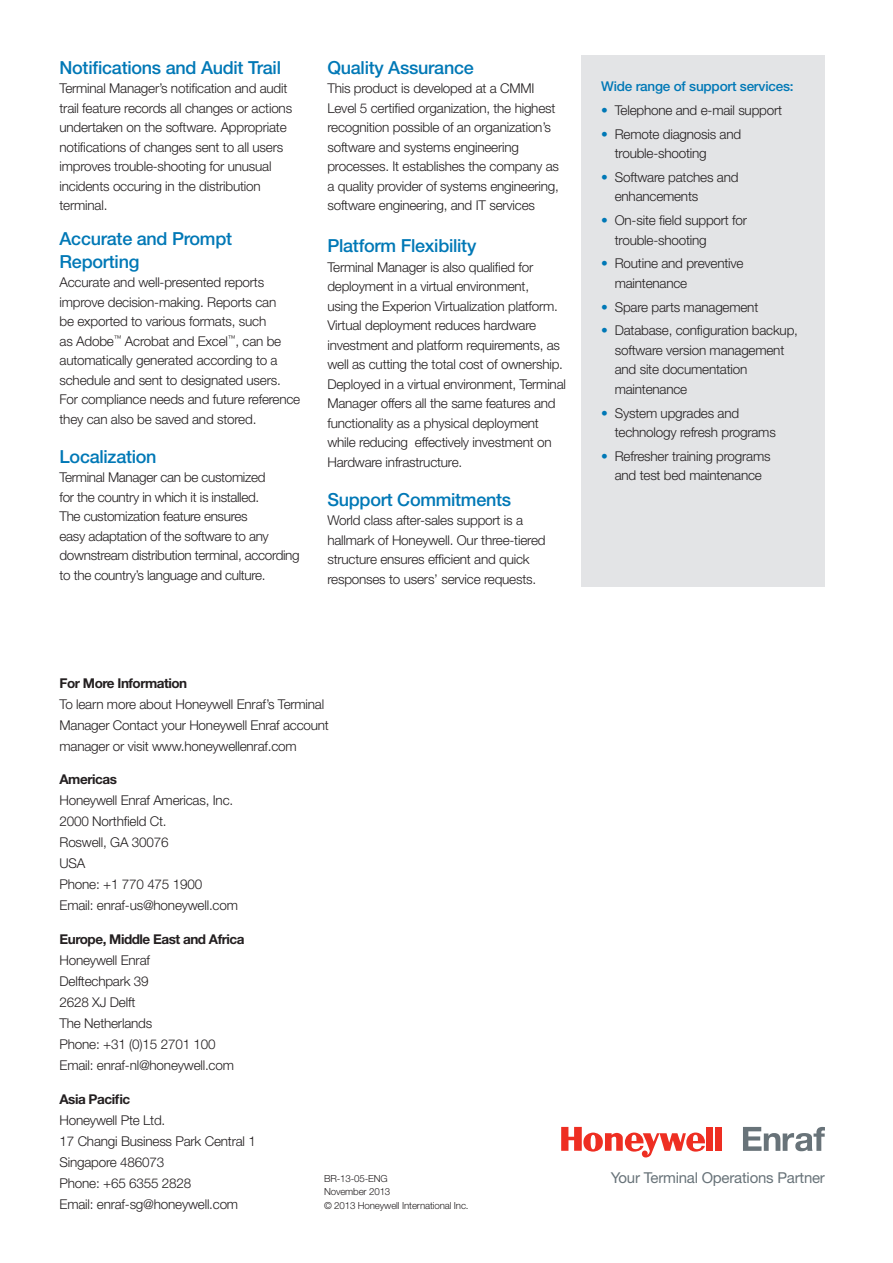
<style>
.page{position:relative;width:893px;height:1263px;background:#fff}
.page>*{position:absolute;margin:0;border:0;box-sizing:border-box;transform-origin:0 0}
.t1{font:500 18px/22.5px "Helvetica Neue";letter-spacing:-.015em;color:#0078b6}
.t2{font:15px "Helvetica Neue";letter-spacing:-.015em;color:#687379}
.t3{font:300 13.5px/19.5px "Helvetica Neue";letter-spacing:-.015em;color:#231f20}
.t4{font:700 13.5px "Helvetica Neue";letter-spacing:-.035em;color:#231f20}
.t5{font:500 13.5px "Helvetica Neue";letter-spacing:-.015em;color:#0078b6}
.t6{font:300 9.75px "Helvetica Neue";letter-spacing:-.015em;color:#231f20}
.s1{color:#0078b6}
</style>
<div class="page">
<div style="left:581px;top:55px;width:244px;height:532px;background:#e3e4e6"></div>
<div style="left:706px;top:1127px;width:7px;height:24px;background:#ee2e22"></div>
<div style="left:716px;top:1127px;width:6px;height:24px;background:#ee2e22"></div>
<svg style="left:561px;top:1127px;width:144px;height:30px"></svg>
<svg style="left:743px;top:1127px;width:82px;height:24px"></svg>
<p class="t1" style="left:60px;top:56px;width:223px">Notifications and Audit Trail</p>
<p class="t3" style="left:60px;top:78px;width:234px">Terminal Manager’s notification and audit trail feature records all changes or actions undertaken on the software. Appropriate notifications of changes sent to all users improves trouble-shooting for unusual incidents occuring in the distribution terminal.</p>
<p class="t1" style="left:60px;top:227px;width:174px">Accurate and Prompt<br>Reporting</p>
<p class="t3" style="left:60px;top:272px;width:242px">Accurate and well-presented reports improve decision-making. Reports can<br>be exported to various formats, such<br>as Adobe<sup>™</sup> Acrobat and Excel<sup>™</sup>, can be automatically generated according to a schedule and sent to designated users.<br>For compliance needs and future reference they can also be saved and stored.</p>
<p class="t1" style="left:60px;top:445px;width:99px">Localization</p>
<p class="t3" style="left:60px;top:467px;width:242px">Terminal Manager can be customized<br>for the country in which it is installed.<br>The customization feature ensures<br>easy adaptation of the software to any downstream distribution terminal, according to the country’s language and culture.</p>
<p class="t1" style="left:327px;top:56px;width:148px">Quality Assurance</p>
<p class="t3" style="left:327px;top:78px;width:233px">This product is developed at a CMMI Level 5 certified organization, the highest recognition possible of an organization’s software and systems engineering processes. It establishes the company as a quality provider of systems engineering, software engineering, and IT services</p>
<p class="t1" style="left:327px;top:234px;width:150px">Platform Flexibility</p>
<p class="t3" style="left:327px;top:257px;width:240px">Terminal Manager is also qualified for deployment in a virtual environment,<br>using the Experion Virtualization platform.<br>Virtual deployment reduces hardware investment and platform requirements, as well as cutting the total cost of ownership.<br>Deployed in a virtual environment, Terminal Manager offers all the same features and functionality as a physical deployment while reducing effectively investment on Hardware infrastructure.</p>
<p class="t1" style="left:327px;top:488px;width:185px">Support Commitments</p>
<p class="t3" style="left:327px;top:510px;width:220px">World class after-sales support is a hallmark of Honeywell. Our three-tiered structure ensures efficient and quick responses to users’ service requests.</p>
<p class="t5" style="left:601px;top:78px;width:194px">Wide range of support services:</p>
<p class="t3" style="left:601px;top:100px;width:182px"><span class="s1">•</span> Telephone and e-mail support</p>
<p class="t3" style="left:615px;top:124px;width:128px;text-indent:-14px"><span class="s1">•</span> Remote diagnosis and trouble-shooting</p>
<p class="t3" style="left:615px;top:167px;width:125px;text-indent:-14px"><span class="s1">•</span> Software patches and enhancements</p>
<p class="t3" style="left:615px;top:210px;width:134px;text-indent:-14px"><span class="s1">•</span> On-site field support for trouble-shooting</p>
<p class="t3" style="left:615px;top:253px;width:130px;text-indent:-14px"><span class="s1">•</span> Routine and preventive maintenance</p>
<p class="t3" style="left:601px;top:297px;width:159px"><span class="s1">•</span> Spare parts management</p>
<p class="t3" style="left:615px;top:320px;width:185px;text-indent:-14px"><span class="s1">•</span> Database, configuration backup, software version management and site documentation maintenance</p>
<p class="t3" style="left:615px;top:403px;width:163px;text-indent:-14px"><span class="s1">•</span> System upgrades and technology refresh programs</p>
<p class="t3" style="left:601px;top:446px;width:171px;text-align:center"><span class="s1">•</span> Refresher training programs and test bed maintenance</p>
<p class="t4" style="left:60px;top:674px;width:129px">For More Information</p>
<p class="t3" style="left:60px;top:693px;width:271px;line-height:21px">To learn more about Honeywell Enraf’s Terminal<br>Manager Contact your Honeywell Enraf account manager or visit www.honeywellenraf.com</p>
<p class="t4" style="left:60px;top:771px;width:59px">Americas</p>
<p class="t3" style="left:60px;top:790px;width:175px">Honeywell Enraf Americas, Inc.</p>
<p class="t3" style="left:60px;top:811px;width:109px">2000 Northfield Ct.</p>
<p class="t3" style="left:60px;top:832px;width:111px">Roswell, GA 30076</p>
<p class="t3" style="left:60px;top:853px;width:27px">USA</p>
<p class="t3" style="left:60px;top:874px;width:144px">Phone: +1 770 475 1900</p>
<p class="t3" style="left:60px;top:895px;width:180px">Email: enraf-us@honeywell.com</p>
<p class="t4" style="left:60px;top:931px;width:187px">Europe, Middle East and Africa</p>
<p class="t3" style="left:60px;top:950px;width:92px">Honeywell Enraf</p>
<p class="t3" style="left:60px;top:971px;width:91px">Delftechpark 39</p>
<p class="t3" style="left:60px;top:992px;width:77px">2628 XJ Delft</p>
<p class="t3" style="left:60px;top:1013px;width:94px">The Netherlands</p>
<p class="t3" style="left:60px;top:1034px;width:158px">Phone: +31 (0)15 2701 100</p>
<p class="t3" style="left:60px;top:1055px;width:176px">Email: enraf-nl@honeywell.com</p>
<p class="t4" style="left:60px;top:1091px;width:72px">Asia Pacific</p>
<p class="t3" style="left:60px;top:1110px;width:107px">Honeywell Pte Ltd.</p>
<p class="t3" style="left:60px;top:1131px;width:198px">17 Changi Business Park Central 1</p>
<p class="t3" style="left:60px;top:1152px;width:106px">Singapore 486073</p>
<p class="t3" style="left:60px;top:1173px;width:133px">Phone: +65 6355 2828</p>
<p class="t3" style="left:60px;top:1194px;width:180px">Email: enraf-sg@honeywell.com</p>
<p class="t6" style="left:324px;top:1172px;width:65px">BR-13-05-ENG</p>
<p class="t6" style="left:324px;top:1186px;width:68px">November 2013</p>
<p class="t6" style="left:324px;top:1199px;width:146px">© 2013 Honeywell International Inc.</p>
<p class="t2" style="left:611px;top:1169px;width:216px">Your Terminal Operations Partner</p>
</div>
